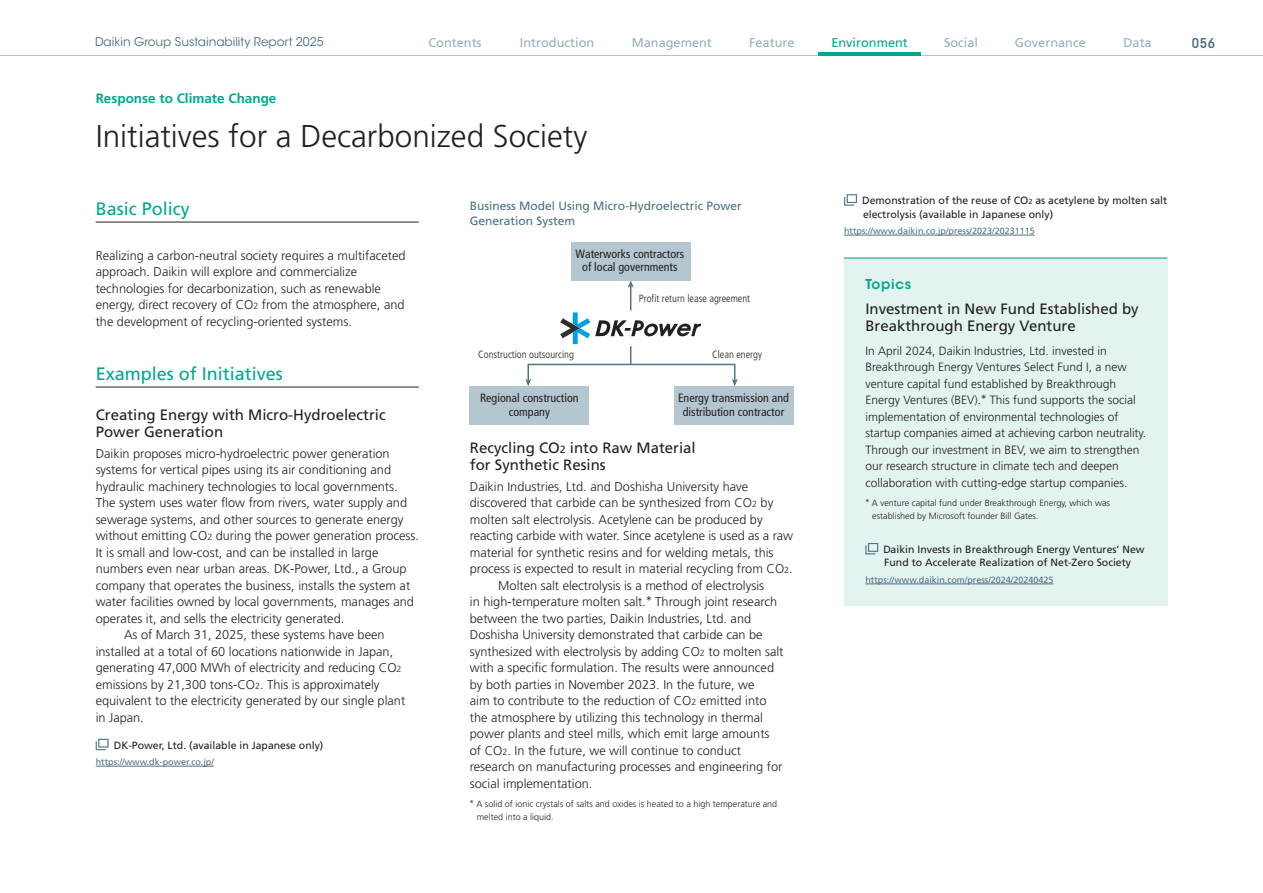
<style>
.page{position:relative;width:1263px;height:893px;background:#fff}
.page>*{position:absolute;margin:0;border:0;box-sizing:border-box;transform-origin:0 0}
.t1{font:300 31.5px "Frutiger LT Std";color:#231f20}
.t2{font:18px "Frutiger LT Std";color:#00a78e}
.t3{font:15px/16.5px "Frutiger LT Std";color:#231f20}
.t4{font:700 13.5px "Frutiger LT Std";color:#00a78e}
.t5{font:600 13.5px "ITC Avant Garde Std";letter-spacing:.05em;color:#00a78e}
.t6{font:600 condensed 13.5px "ITC Avant Garde Std";color:#4d7182}
.t7{font:300 12.75px/16.5px "Frutiger LT Std";color:#231f20}
.t8{font:12.75px "Frutiger LT Std";color:#97b0bd}
.t9{font:12.75px "Frutiger LT Std";color:#00a78e}
.t10{font:300 12px/16.5px "Frutiger LT Std";color:#231f20}
.t11{font:condensed 12px/13.5px "Frutiger LT Std";color:#231f20;text-align:center}
.t12{font:12px/15px "Frutiger LT Std";color:#4d7182}
.t13{font:12px "ITC Avant Garde Std";color:#4d7182}
.t14{font:10.5px/13.5px "Frutiger LT Std";color:#231f20}
.t15{font:300 condensed 10.5px "Frutiger LT Std";color:#231f20}
.t16{font:300 9px/13.5px "Frutiger LT Std";color:#231f20}
.t17{font:9px "Frutiger LT Std";color:#4d7182}
.s1{font-size:8.85px}
.s2{font-size:10.5px}
.s3{font-family:"UD Shin Go Pr 6 N"}
.s4{font-size:7.35px}
</style>
<div class="page">
<hr style="left:0;top:55px;width:1263px;height:1px;background:#bcbdc0">
<hr style="left:819px;top:52px;width:102px;height:3px;background:#00a78e">
<hr style="left:96px;top:222px;width:323px;height:1px;background:#231f20">
<hr style="left:96px;top:387px;width:323px;height:1px;background:#231f20">
<hr style="left:96px;top:766px;width:118px;height:1px;background:#4d7182">
<svg style="left:95px;top:741px;width:11px;height:10px"></svg>
<div style="left:98px;top:739px;width:11px;height:9px;border:1px solid #4d7182"></div>
<hr style="left:844px;top:235px;width:191px;height:1px;background:#4d7182">
<svg style="left:844px;top:196px;width:11px;height:10px"></svg>
<div style="left:847px;top:194px;width:10px;height:9px;border:1px solid #4d7182"></div>
<div style="left:527px;top:364px;width:208px;height:18px;border:2px solid #4d7182"></div>
<svg style="left:525px;top:379px;width:6px;height:7px"></svg>
<svg style="left:732px;top:379px;width:6px;height:7px"></svg>
<div style="left:571px;top:242px;width:119px;height:38px;background:#b4c6d0"></div>
<div style="left:470px;top:386px;width:119px;height:38px;background:#b4c6d0"></div>
<div style="left:674px;top:386px;width:119px;height:38px;background:#b4c6d0"></div>
<svg style="left:560px;top:280px;width:141px;height:84px"></svg>
<div style="left:844px;top:258px;width:323px;height:348px;background:#e3f3f0"></div>
<hr style="left:844px;top:258px;width:323px;height:1px;background:#00a78e">
<hr style="left:865px;top:584px;width:188px;height:1px;background:#4d7182">
<svg style="left:865px;top:545px;width:11px;height:10px"></svg>
<div style="left:868px;top:543px;width:10px;height:9px;border:1px solid #4d7182"></div>
<p class="t13" style="left:95px;top:34px;width:230px">Daikin Group Sustainability Report 2025</p>
<p class="t8" style="left:428px;top:35px;width:55px">Contents</p>
<p class="t8" style="left:520px;top:35px;width:76px">Introduction</p>
<p class="t8" style="left:632px;top:35px;width:82px">Management</p>
<p class="t8" style="left:749px;top:35px;width:47px">Feature</p>
<p class="t9" style="left:831px;top:35px;width:78px">Environment</p>
<p class="t8" style="left:944px;top:35px;width:36px">Social</p>
<p class="t8" style="left:1015px;top:35px;width:72px">Governance</p>
<p class="t8" style="left:1123px;top:35px;width:30px">Data</p>
<p class="t6" style="left:1192px;top:34px;width:25px">056</p>
<p class="t4" style="left:96px;top:90px;width:182px">Response to Climate Change</p>
<h1 class="t1" style="left:96px;top:119px;width:493px">Initiatives for a Decarbonized Society</h1>
<h2 class="t2" style="left:96px;top:198px;width:96px">Basic Policy</h2>
<p class="t7" style="left:96px;top:247px;width:311px">Realizing a carbon-neutral society requires a multifaceted approach. Daikin will explore and commercialize technologies for decarbonization, such as renewable energy, direct recovery of CO<span class="s1">2</span> from the atmosphere, and the development of recycling-oriented systems.</p>
<h2 class="t2" style="left:96px;top:363px;width:189px">Examples of Initiatives</h2>
<p class="t3" style="left:96px;top:407px;width:292px">Creating Energy with Micro-Hydroelectric<br>Power Generation</p>
<p class="t7" style="left:96px;top:445px;width:296px">Daikin proposes micro-hydroelectric power generation</p>
<p class="t7" style="left:96px;top:462px;width:297px">systems for vertical pipes using its air conditioning and</p>
<p class="t7" style="left:96px;top:478px;width:303px">hydraulic machinery technologies to local governments.</p>
<p class="t7" style="left:96px;top:495px;width:313px">The system uses water flow from rivers, water supply and</p>
<p class="t7" style="left:96px;top:511px;width:309px">sewerage systems, and other sources to generate energy</p>
<p class="t7" style="left:96px;top:528px;width:325px">without emitting CO<span class="s1">2</span> during the power generation process.</p>
<p class="t7" style="left:96px;top:544px;width:284px">It is small and low-cost, and can be installed in large</p>
<p class="t7" style="left:96px;top:561px;width:312px">numbers even near urban areas. DK-Power, Ltd., a Group</p>
<p class="t7" style="left:96px;top:577px;width:316px">company that operates the business, installs the system at</p>
<p class="t7" style="left:96px;top:594px;width:320px">water facilities owned by local governments, manages and</p>
<p class="t7" style="left:96px;top:610px;width:250px">operates it, and sells the electricity generated.</p>
<p class="t7" style="left:124px;top:627px;width:262px">As of March 31, 2025, these systems have been</p>
<p class="t7" style="left:96px;top:643px;width:299px">installed at a total of 60 locations nationwide in Japan,</p>
<p class="t7" style="left:96px;top:660px;width:307px">generating 47,000 MWh of electricity and reducing CO<span class="s1">2</span></p>
<p class="t7" style="left:96px;top:676px;width:285px">emissions by 21,300 tons-CO<span class="s1">2</span>. This is approximately</p>
<p class="t7" style="left:96px;top:693px;width:311px">equivalent to the electricity generated by our single plant</p>
<p class="t7" style="left:96px;top:709px;width:50px">in Japan.</p>
<p class="t14" style="left:114px;top:738px;width:211px">DK-Power, Ltd. (available in Japanese only)</p>
<p class="t17" style="left:96px;top:757px;width:120px">https://www.dk-power.co.jp/</p>
<p class="t12" style="left:470px;top:198px;width:274px">Business Model Using Micro-Hydroelectric Power<br>Generation System</p>
<p class="t11" style="left:576px;top:247px;width:110px">Waterworks contractors of local governments</p>
<p class="t15" style="left:639px;top:292px;width:113px">Profit return lease agreement</p>
<p class="t15" style="left:478px;top:348px;width:97px">Construction outsourcing</p>
<p class="t15" style="left:712px;top:348px;width:51px">Clean energy</p>
<p class="t11" style="left:480px;top:391px;width:100px">Regional construction company</p>
<p class="t11" style="left:678px;top:391px;width:113px">Energy transmission and distribution contractor</p>
<p class="t3" style="left:470px;top:440px;width:227px">Recycling CO<span class="s2">2</span> into Raw Material for Synthetic Resins</p>
<p class="t7" style="left:470px;top:478px;width:280px">Daikin Industries, Ltd. and Doshisha University have</p>
<p class="t7" style="left:470px;top:495px;width:305px">discovered that carbide can be synthesized from CO<span class="s1">2</span> by</p>
<p class="t7" style="left:470px;top:511px;width:294px">molten salt electrolysis. Acetylene can be produced by</p>
<p class="t7" style="left:470px;top:528px;width:325px">reacting carbide with water. Since acetylene is used as a raw</p>
<p class="t7" style="left:470px;top:544px;width:305px">material for synthetic resins and for welding metals, this</p>
<p class="t7" style="left:470px;top:561px;width:324px">process is expected to result in material recycling from CO<span class="s1">2</span>.</p>
<p class="t7" style="left:498px;top:577px;width:267px">Molten salt electrolysis is a method of electrolysis</p>
<p class="t7" style="left:470px;top:594px;width:309px">in high-temperature molten salt.<span class="s3">*</span> Through joint research</p>
<p class="t7" style="left:470px;top:610px;width:283px">between the two parties, Daikin Industries, Ltd. and</p>
<p class="t7" style="left:470px;top:627px;width:294px">Doshisha University demonstrated that carbide can be</p>
<p class="t7" style="left:470px;top:643px;width:315px">synthesized with electrolysis by adding CO<span class="s1">2</span> to molten salt</p>
<p class="t7" style="left:470px;top:660px;width:306px">with a specific formulation. The results were announced</p>
<p class="t7" style="left:470px;top:676px;width:286px">by both parties in November 2023. In the future, we</p>
<p class="t7" style="left:470px;top:693px;width:298px">aim to contribute to the reduction of CO<span class="s1">2</span> emitted into</p>
<p class="t7" style="left:470px;top:709px;width:295px">the atmosphere by utilizing this technology in thermal</p>
<p class="t7" style="left:470px;top:726px;width:301px">power plants and steel mills, which emit large amounts</p>
<p class="t7" style="left:470px;top:742px;width:273px">of CO<span class="s1">2</span>. In the future, we will continue to conduct</p>
<p class="t7" style="left:470px;top:759px;width:314px">research on manufacturing processes and engineering for</p>
<p class="t7" style="left:470px;top:775px;width:124px">social implementation.</p>
<p class="t16" style="left:477px;top:797px;width:302px;text-indent:-7px"><span class="s3">*</span> A solid of ionic crystals of salts and oxides is heated to a high temperature and melted into a liquid.</p>
<p class="t14" style="left:862px;top:194px;width:307px">Demonstration of the reuse of CO<span class="s4">2</span> as acetylene by molten salt electrolysis (available in Japanese only)</p>
<p class="t17" style="left:844px;top:226px;width:192px">https://www.daikin.co.jp/press/2023/20231115</p>
<p class="t5" style="left:865px;top:275px;width:47px">Topics</p>
<p class="t3" style="left:865px;top:301px;width:275px">Investment in New Fund Established by<br>Breakthrough Energy Venture</p>
<p class="t10" style="left:865px;top:343px;width:282px">In April 2024, Daikin Industries, Ltd. invested in Breakthrough Energy Ventures Select Fund I, a new venture capital fund established by Breakthrough Energy Ventures (BEV).<span class="s3">*</span> This fund supports the social implementation of environmental technologies of startup companies aimed at achieving carbon neutrality.<br>Through our investment in BEV, we aim to strengthen our research structure in climate tech and deepen collaboration with cutting-edge startup companies.</p>
<p class="t16" style="left:872px;top:496px;width:239px;text-indent:-7px"><span class="s3">*</span> A venture capital fund under Breakthrough Energy, which was established by Microsoft founder Bill Gates.</p>
<p class="t14" style="left:883px;top:542px;width:263px">Daikin Invests in Breakthrough Energy Ventures’ New<br>Fund to Accelerate Realization of Net-Zero Society</p>
<p class="t17" style="left:865px;top:574px;width:190px">https://www.daikin.com/press/2024/20240425</p>
</div>
